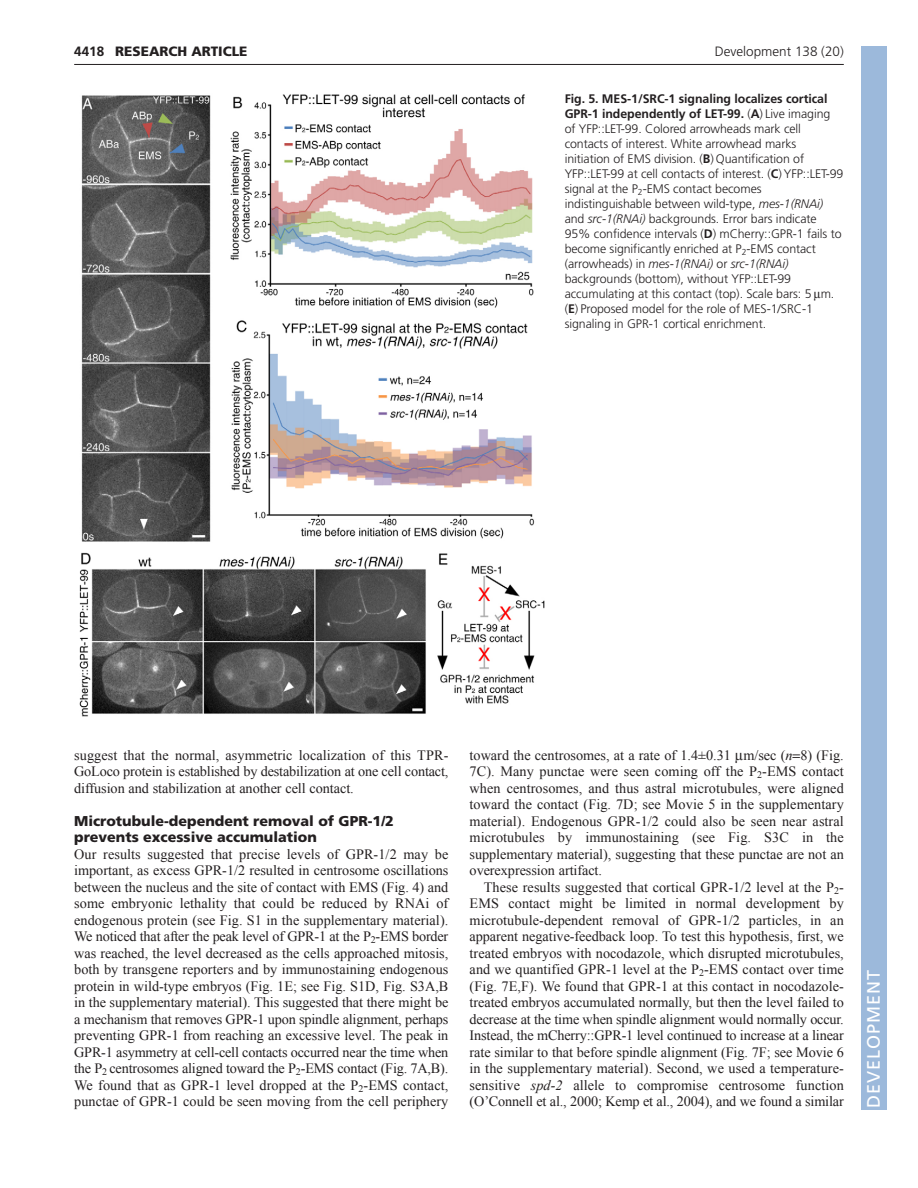
<style>
.page{position:relative;width:918px;height:1188px;background:#fff}
.page>*{position:absolute;margin:0;border:0;box-sizing:border-box;transform-origin:0 0}
.t1{font:18px "Frutiger LT Std";letter-spacing:.055em;color:#fff}
.t2{font:14.25px/16.5px "Times New Roman";letter-spacing:-.005em;color:#231f20;text-align:justify}
.t3{font:900 14.25px/16.5px "Frutiger LT Std";color:#231f20}
.t4{font:300 13.5px "Frutiger LT Std";color:#231f20}
.t5{font:900 13.5px "Frutiger LT Std";color:#231f20}
.t6{font:700 13.5px "Frutiger LT Std";color:#231f20}
.t7{font:300 12.3px/15px "Frutiger LT Std";letter-spacing:-.005em;color:#231f20}
.s1{font-weight:700}
.s2{font-style:italic}
</style>
<div class="page">
<hr style="left:74px;top:64px;width:770px;height:1px;background:#231f20">
<img style="left:79px;top:94px;width:466px;height:623px">
<div style="left:861px;top:46px;width:25px;height:1064px;background:#9cb9db"></div>
<p class="t6" style="left:74px;top:46px;width:32px">4418</p>
<p class="t5" style="left:115px;top:46px;width:134px">RESEARCH ARTICLE</p>
<p class="t4" style="left:715px;top:46px;width:131px">Development 138 (20)</p>
<p class="t7" style="left:565px;top:92px;width:280px"><span class="s1">Fig. 5. MES-1/SRC-1 signaling localizes cortical GPR-1 independently of LET-99.</span> (<span class="s1">A</span>) Live imaging of YFP::LET-99. Colored arrowheads mark cell contacts of interest. White arrowhead marks initiation of EMS division. (<span class="s1">B</span>) Quantification of YFP::LET-99 at cell contacts of interest. (<span class="s1">C</span>) YFP::LET-99 signal at the P<sub>2</sub>-EMS contact becomes indistinguishable between wild-type, <span class="s2">mes-1(RNAi) </span>and <span class="s2">src-1(RNAi)</span> backgrounds. Error bars indicate 95% confidence intervals (<span class="s1">D</span>) mCherry::GPR-1 fails to become significantly enriched at P<sub>2</sub>-EMS contact (arrowheads) in <span class="s2">mes-1(RNAi)</span> or <span class="s2">src-1(RNAi) </span>backgrounds (bottom), without YFP::LET-99 accumulating at this contact (top). Scale bars: 5 m. (<span class="s1">E</span>) Proposed model for the role of MES-1/SRC-1 signaling in GPR-1 cortical enrichment.</p>
<p class="t2" style="left:74px;top:747px;width:376px">suggest that the normal, asymmetric localization of this TPR-GoLoco protein is established by destabilization at one cell contact, diffusion and stabilization at another cell contact.</p>
<p class="t3" style="left:74px;top:814px;width:321px">Microtubule-dependent removal of GPR-1/2 prevents excessive accumulation</p>
<p class="t2" style="left:74px;top:846px;width:376px">Our results suggested that precise levels of GPR-1/2 may be important, as excess GPR-1/2 resulted in centrosome oscillations between the nucleus and the site of contact with EMS (Fig. 4) and some embryonic lethality that could be reduced by RNAi of endogenous protein (see Fig. S1 in the supplementary material).<br>We noticed that after the peak level of GPR-1 at the P<sub>2</sub>-EMS border was reached, the level decreased as the cells approached mitosis, both by transgene reporters and by immunostaining endogenous protein in wild-type embryos (Fig. 1E; see Fig. S1D, Fig. S3A,B in the supplementary material). This suggested that there might be a mechanism that removes GPR-1 upon spindle alignment, perhaps preventing GPR-1 from reaching an excessive level. The peak in GPR-1 asymmetry at cell-cell contacts occurred near the time when the P<sub>2</sub> centrosomes aligned toward the P<sub>2</sub>-EMS contact (Fig. 7A,B).<br>We found that as GPR-1 level dropped at the P<sub>2</sub>-EMS contact, punctae of GPR-1 could be seen moving from the cell periphery</p>
<p class="t2" style="left:470px;top:747px;width:376px">toward the centrosomes, at a rate of 1.4±0.31 m/sec (<span class="s2">n</span> 8) (Fig.<br>7C). Many punctae were seen coming off the P<sub>2</sub>-EMS contact when centrosomes, and thus astral microtubules, were aligned toward the contact (Fig. 7D; see Movie 5 in the supplementary material). Endogenous GPR-1/2 could also be seen near astral microtubules by immunostaining (see Fig. S3C in the supplementary material), suggesting that these punctae are not an overexpression artifact.</p>
<p class="t2" style="left:470px;top:879px;width:376px;text-indent:14px">These results suggested that cortical GPR-1/2 level at the P<sub>2</sub>- EMS contact might be limited in normal development by microtubule-dependent removal of GPR-1/2 particles, in an apparent negative-feedback loop. To test this hypothesis, first, we treated embryos with nocodazole, which disrupted microtubules, and we quantified GPR-1 level at the P<sub>2</sub>-EMS contact over time (Fig. 7E,F). We found that GPR-1 at this contact in nocodazole&shy;treated embryos accumulated normally, but then the level failed to decrease at the time when spindle alignment would normally occur.<br>Instead, the mCherry::GPR-1 level continued to increase at a linear rate similar to that before spindle alignment (Fig. 7F; see Movie 6 in the supplementary material). Second, we used a temperature&shy;sensitive <span class="s2">spd-2</span> allele to compromise centrosome function (O’Connell et al., 2000; Kemp et al., 2004), and we found a similar</p>
<p class="t1" style="left:863px;top:1108px;width:140px;rotate:-90deg">DEVELOPMENT</p>
</div>
